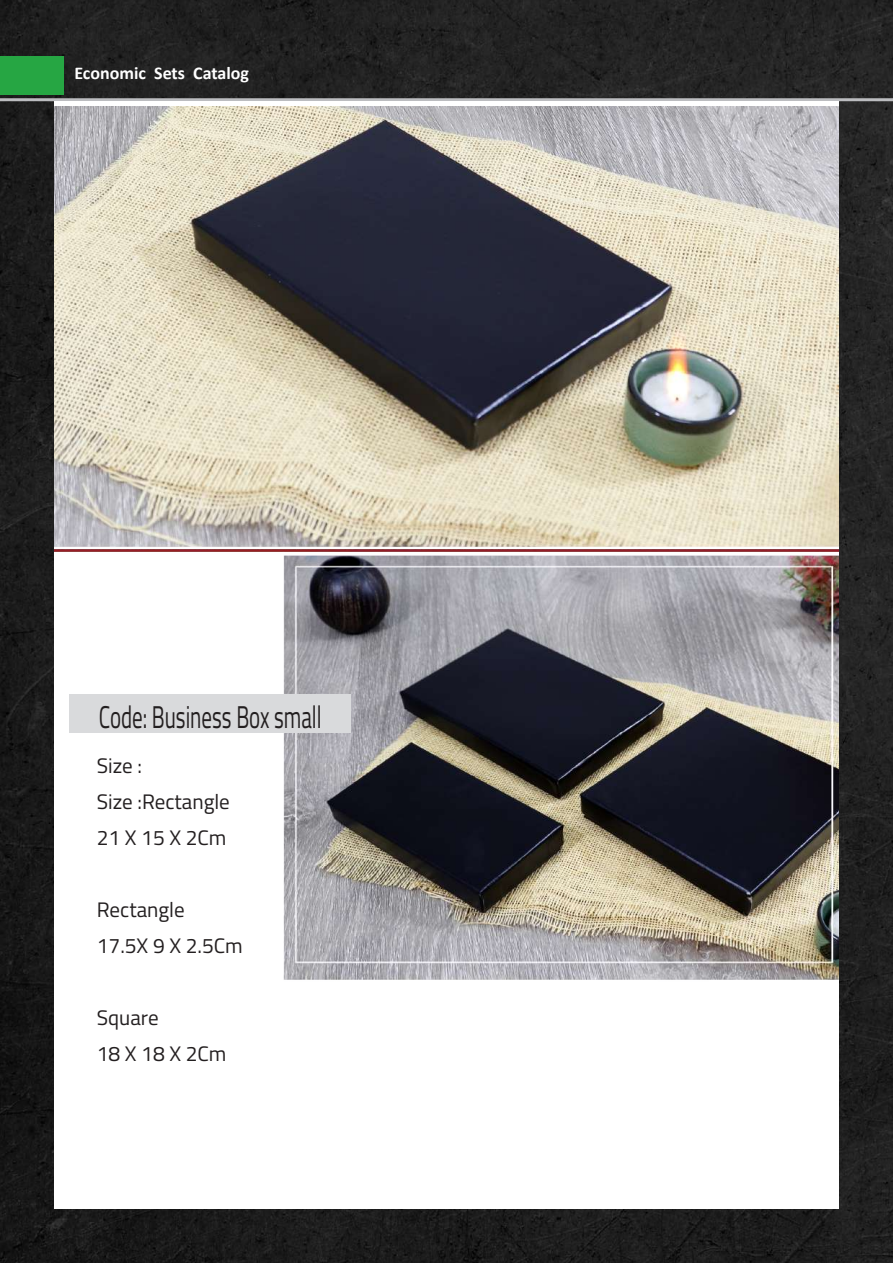
<style>
.page{position:relative;width:893px;height:1263px;background:#fff}
.page>*{position:absolute;margin:0;border:0;box-sizing:border-box;transform-origin:0 0}
.t1{font:31.5px "Cairo";color:#231f20;scale:.67 1}
.t2{font:21px/36px "Cairo";color:#231f20}
.t3{font:700 18px "Calibri";color:#fff}
</style>
<div class="page">
<img style="left:0;top:0;width:893px;height:1263px">
<hr style="left:0;top:98px;width:893px;height:3px;background:#bcbdc0">
<div style="left:0;top:56px;width:64px;height:39px;background:#26a643"></div>
<img style="left:54px;top:106px;width:785px;height:1106px">
<div style="left:69px;top:694px;width:282px;height:38px;background:#d9dadc"></div>
<p class="t3" style="left:74px;top:61px;width:73px">Economic</p>
<p class="t3" style="left:154px;top:61px;width:32px">Sets</p>
<p class="t3" style="left:193px;top:61px;width:57px">Catalog</p>
<h1 class="t1" style="left:99px;top:698px;width:334px">Code: Business Box small</h1>
<p class="t2" style="left:97px;top:748px;width:135px">Size :<br>Size :Rectangle<br>21 X 15 2X Cm</p>
<p class="t2" style="left:97px;top:892px;width:147px">Rectangle<br>17.5 X9X 2.5Cm</p>
<p class="t2" style="left:97px;top:1000px;width:131px">Square<br>18 X 18 2X Cm</p>
</div>
